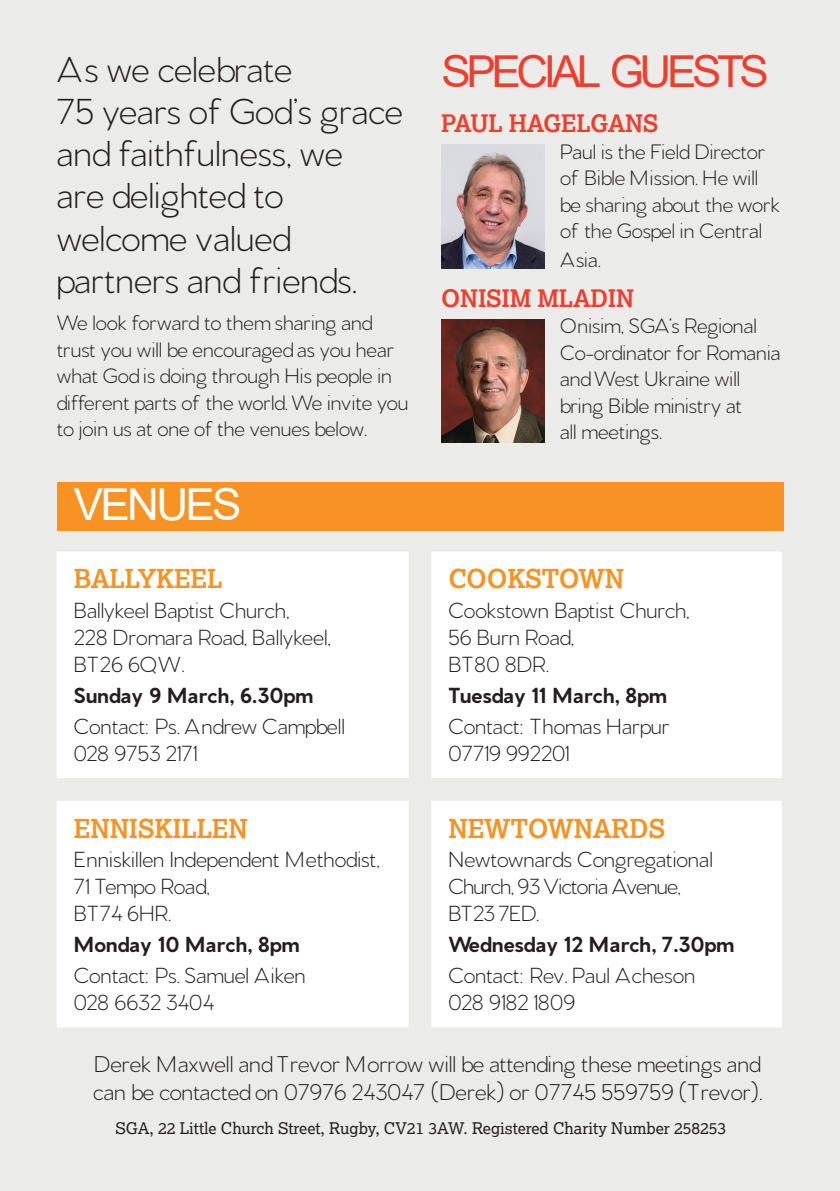
<style>
.page{position:relative;width:840px;height:1191px;background:#fff}
.page>*{position:absolute;margin:0;border:0;box-sizing:border-box;transform-origin:0 0}
.t1{font:44px "Arial";letter-spacing:-.1em;color:#ef3e2e}
.t2{font:44px "Arial";letter-spacing:-.06em;color:#fff}
.t3{font:300 38px/42px "Venti CF";color:#231f20}
.t4{font:700 26px "Lexia";letter-spacing:-.01em;color:#f79324}
.t5{font:300 24px/28px "Venti CF";color:#231f20}
.t6{font:700 24px "Lexia";letter-spacing:-.01em;color:#ef3e2e}
.t7{font:300 23px/27px "Venti CF";color:#231f20}
.t8{font:700 23px "Venti CF";letter-spacing:-.005em;color:#231f20}
.t9{font:300 22px/26.4px "Venti CF";color:#231f20}
.t10{font:16px "Lexia";color:#231f20}
</style>
<div class="page">
<div style="left:0;top:0;width:839px;height:1191px;background:#ebebea"></div>
<img style="left:441px;top:145px;width:103px;height:123px">
<img style="left:441px;top:319px;width:103px;height:124px">
<svg style="left:57px;top:552px;width:724px;height:475px;background:#fdfdfd"></svg>
<div style="left:57px;top:482px;width:725px;height:48px;background:#f79324"></div>
<h2 class="t3" style="left:57px;top:52px;width:347px">As we celebrate<br>75 years of God’s grace and faithfulness, we<br>are delighted to welcome valued partners and friends.</h2>
<p class="t9" style="left:57px;top:311px;width:353px">We look forward to them sharing and trust you will be encouraged as you hear what God is doing through His people in different parts of the world. We invite you to join us at one of the venues below.</p>
<h1 class="t2" style="left:74px;top:488px;width:169px">VENUES</h1>
<p class="t4" style="left:74px;top:568px;width:150px">BALLYKEEL</p>
<p class="t7" style="left:74px;top:599px;width:259px">Ballykeel Baptist Church,<br>228 Dromara Road, Ballykeel,<br>BT26 6QW.</p>
<p class="t8" style="left:74px;top:687px;width:241px">Sunday 9 March, 6.30pm</p>
<p class="t7" style="left:74px;top:714px;width:272px">Contact: Ps. Andrew Campbell<br>028 9753 2171</p>
<p class="t4" style="left:74px;top:818px;width:176px">ENNISKILLEN</p>
<p class="t7" style="left:74px;top:848px;width:307px">Enniskillen Independent Methodist,<br>71 Tempo Road,<br>BT74 6HR.</p>
<p class="t8" style="left:74px;top:936px;width:227px">Monday 10 March, 8pm</p>
<p class="t7" style="left:74px;top:964px;width:233px">Contact: Ps. Samuel Aiken<br>028 6632 3404</p>
<h1 class="t1" style="left:441px;top:54px;width:329px">SPECIAL GUESTS</h1>
<p class="t6" style="left:441px;top:114px;width:218px">PAUL HAGELGANS</p>
<p class="t9" style="left:559px;top:140px;width:221px">Paul is the Field Director of Bible Mission. He will be sharing about the work of the Gospel in Central</p>
<p class="t9" style="left:559px;top:248px;width:42px">Asia.</p>
<p class="t6" style="left:441px;top:289px;width:194px">ONISIM MLADIN</p>
<p class="t9" style="left:559px;top:314px;width:221px">Onisim, SGA’s Regional<br>Co-ordinator for Romania and West Ukraine will bring Bible ministry at<br>all meetings.</p>
<p class="t4" style="left:448px;top:568px;width:177px">COOKSTOWN</p>
<p class="t7" style="left:448px;top:599px;width:243px">Cookstown Baptist Church,<br>56 Burn Road,<br>BT80 8DR.</p>
<p class="t8" style="left:448px;top:687px;width:220px">Tuesday 11 March, 8pm</p>
<p class="t7" style="left:448px;top:714px;width:223px">Contact: Thomas Harpur<br>07719 992201</p>
<p class="t4" style="left:448px;top:818px;width:218px">NEWTOWNARDS</p>
<p class="t7" style="left:448px;top:848px;width:266px">Newtownards Congregational<br>Church, 93 Victoria Avenue,<br>BT23 7ED.</p>
<p class="t8" style="left:448px;top:936px;width:288px">Wednesday 12 March, 7.30pm</p>
<p class="t7" style="left:448px;top:964px;width:248px">Contact: Rev. Paul Acheson<br>028 9182 1809</p>
<p class="t5" style="left:93px;top:1052px;width:670px">Derek Maxwell and Trevor Morrow will be attending these meetings and can be contacted on 07976 243047 (Derek) or 07745 559759 (Trevor).</p>
<p class="t10" style="left:115px;top:1121px;width:612px">SGA, 22 Little Church Street, Rugby, CV21 3AW. Registered Charity Number 258253</p>
</div>
